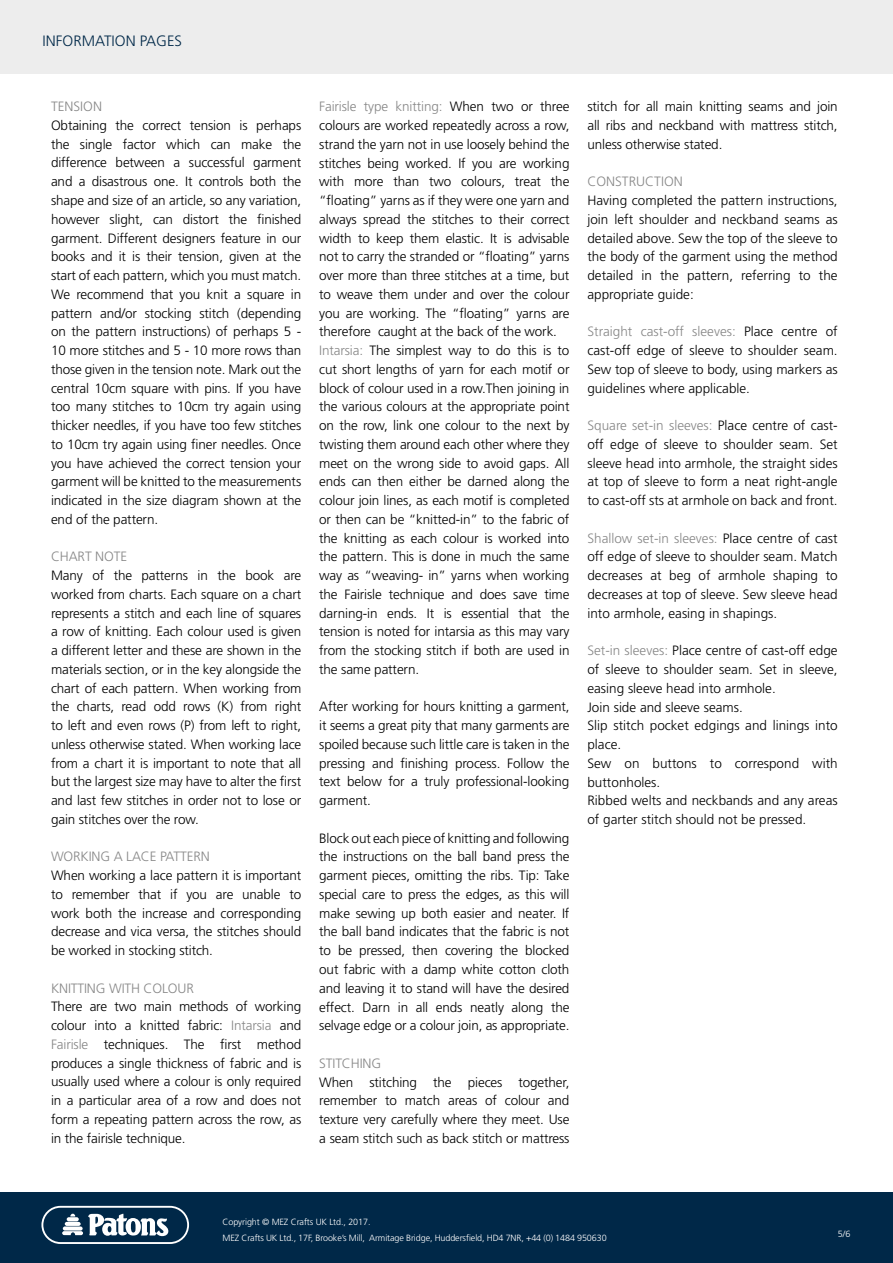
<style>
.page{position:relative;width:893px;height:1263px;background:#fff}
.page>*{position:absolute;margin:0;border:0;box-sizing:border-box;transform-origin:0 0}
.t1{font:300 15px "Frutiger";color:#002848}
.t2{font:300 13.5px/18.8px "Frutiger";letter-spacing:-.01em;color:#000;text-align:justify}
.t3{font:300 13.5px "Frutiger";letter-spacing:-.01em;color:#878787}
.t4{font:300 9px/16.5px "Frutiger";letter-spacing:-.01em;color:#fff}
.s1{color:#878787}
</style>
<div class="page">
<div style="left:0;top:0;width:893px;height:74px;background:#ededed"></div>
<div style="left:0;top:1192px;width:893px;height:71px;background:#002848"></div>
<div style="left:41px;top:1206px;width:148px;height:38px;border:2px solid #fff;border-radius:18px"></div>
<svg style="left:62px;top:1213px;width:106px;height:23px"></svg>
<p class="t1" style="left:43px;top:33px;width:141px">INFORMATION PAGES</p>
<p class="t3" style="left:51px;top:99px;width:53px">TENSION</p>
<p class="t2" style="left:51px;top:116px;width:252px">Obtaining the correct tension is perhaps the single factor which can make the difference between a successful garment and a disastrous one. It controls both the shape and size of an article, so any variation, however slight, can distort the finished garment. Different designers feature in our books and it is their tension, given at the start of each pattern, which you must match.<br>We recommend that you knit a square in pattern and/or stocking stitch (depending on the pattern instructions) of perhaps 5 - 10 more stitches and 5 - 10 more rows than those given in the tension note. Mark out the central 10cm square with pins. If you have too many stitches to 10cm try again using thicker needles, if you have too few stitches to 10cm try again using finer needles. Once you have achieved the correct tension your garment will be knitted to the measurements indicated in the size diagram shown at the end of the pattern.</p>
<p class="t3" style="left:51px;top:549px;width:78px">CHART NOTE</p>
<p class="t2" style="left:51px;top:566px;width:252px">Many of the patterns in the book are worked from charts. Each square on a chart represents a stitch and each line of squares a row of knitting. Each colour used is given a different letter and these are shown in the materials section, or in the key alongside the chart of each pattern. When working from the charts, read odd rows (K) from right to left and even rows (P) from left to right, unless otherwise stated. When working lace from a chart it is important to note that all but the largest size may have to alter the first and last few stitches in order not to lose or gain stitches over the row.</p>
<p class="t3" style="left:51px;top:849px;width:160px">WORKING A LACE PATTERN</p>
<p class="t2" style="left:51px;top:866px;width:252px">When working a lace pattern it is important to remember that if you are unable to work both the increase and corresponding decrease and vica versa, the stitches should be worked in stocking stitch.</p>
<p class="t3" style="left:51px;top:980px;width:144px">KNITTING WITH COLOUR</p>
<p class="t2" style="left:51px;top:997px;width:252px">There are two main methods of working colour into a knitted fabric: <span class="s1">Intarsia</span> and <span class="s1">Fairisle</span> techniques. The first method produces a single thickness of fabric and is usually used where a colour is only required in a particular area of a row and does not form a repeating pattern across the row, as in the fairisle technique.</p>
<p class="t2" style="left:319px;top:97px;width:252px;text-align:left"><span class="s1">Fairisle type knitting:</span> When two or three colours are worked repeatedly across a row, strand the yarn not in use loosely behind the stitches being worked. If you are working with more than two colours, treat the “floating” yarns as if they were one yarn and always spread the stitches to their correct width to keep them elastic. It is advisable not to carry the stranded or “floating” yarns over more than three stitches at a time, but to weave them under and over the colour you are working. The “floating” yarns are therefore caught at the back of the work.<br><span class="s1">Intarsia:</span> The simplest way to do this is to cut short lengths of yarn for each motif or block of colour used in a row.Then joining in the various colours at the appropriate point on the row, link one colour to the next by twisting them around each other where they meet on the wrong side to avoid gaps. All ends can then either be darned along the colour join lines, as each motif is completed or then can be “knitted-in” to the fabric of the knitting as each colour is worked into the pattern. This is done in much the same way as “weaving- in” yarns when working the Fairisle technique and does save time darning-in ends. It is essential that the tension is noted for intarsia as this may vary from the stocking stitch if both are used in the same pattern.</p>
<p class="t2" style="left:319px;top:697px;width:252px">After working for hours knitting a garment, it seems a great pity that many garments are spoiled because such little care is taken in the pressing and finishing process. Follow the text below for a truly professional-looking garment.</p>
<p class="t2" style="left:319px;top:829px;width:252px">Block out each piece of knitting and following the instructions on the ball band press the garment pieces, omitting the ribs. Tip: Take special care to press the edges, as this will make sewing up both easier and neater. If the ball band indicates that the fabric is not to be pressed, then covering the blocked out fabric with a damp white cotton cloth and leaving it to stand will have the desired effect. Darn in all ends neatly along the selvage edge or a colour join, as appropriate.</p>
<p class="t3" style="left:319px;top:1055px;width:63px">STITCHING</p>
<p class="t2" style="left:319px;top:1072px;width:252px">When stitching the pieces together, remember to match areas of colour and texture very carefully where they meet. Use a seam stitch such as back stitch or mattress</p>
<p class="t2" style="left:587px;top:97px;width:252px">stitch for all main knitting seams and join all ribs and neckband with mattress stitch, unless otherwise stated.</p>
<p class="t3" style="left:587px;top:174px;width:97px">CONSTRUCTION</p>
<p class="t2" style="left:587px;top:191px;width:252px">Having completed the pattern instructions, join left shoulder and neckband seams as detailed above. Sew the top of the sleeve to the body of the garment using the method detailed in the pattern, referring to the appropriate guide:</p>
<p class="t2" style="left:587px;top:322px;width:252px"><span class="s1">Straight cast-off sleeves:</span> Place centre of cast-off edge of sleeve to shoulder seam.<br>Sew top of sleeve to body, using markers as guidelines where applicable.</p>
<p class="t2" style="left:587px;top:416px;width:252px"><span class="s1">Square set-in sleeves:</span> Place centre of cast&shy;off edge of sleeve to shoulder seam. Set sleeve head into armhole, the straight sides at top of sleeve to form a neat right-angle to cast-off sts at armhole on back and front.</p>
<p class="t2" style="left:587px;top:529px;width:252px"><span class="s1">Shallow set-in sleeves:</span> Place centre of cast off edge of sleeve to shoulder seam. Match decreases at beg of armhole shaping to decreases at top of sleeve. Sew sleeve head into armhole, easing in shapings.</p>
<p class="t2" style="left:587px;top:641px;width:252px;text-align:left"><span class="s1">Set-in sleeves:</span> Place centre of cast-off edge of sleeve to shoulder seam. Set in sleeve, easing sleeve head into armhole.<br>Join side and sleeve seams.<br>Slip stitch pocket edgings and linings into place.<br>Sew on buttons to correspond with buttonholes.<br>Ribbed welts and neckbands and any areas of garter stitch should not be pressed.</p>
<p class="t4" style="left:223px;top:1213px;width:386px">Copyright © MEZ Crafts UK Ltd., 2017.<br>MEZ Crafts UK Ltd., 17F, Brooke’s Mill, Armitage Bridge, Huddersfield, HD4 7NR, +44 (0) 1484 950630</p>
<p class="t4" style="left:838px;top:1226px;width:14px">5/6</p>
</div>
